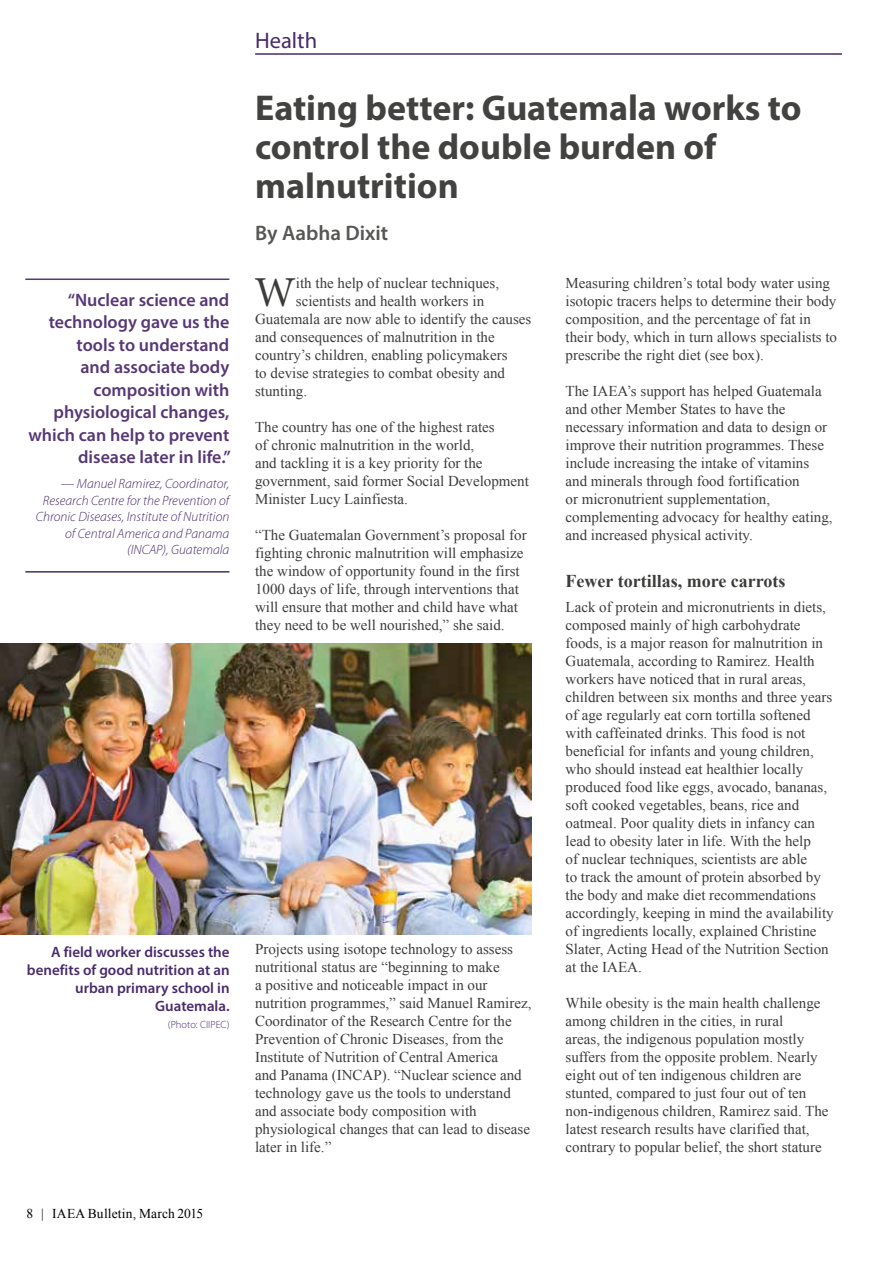
<style>
.page{position:relative;width:893px;height:1263px;background:#fff}
.page>*{position:absolute;margin:0;border:0;box-sizing:border-box;transform-origin:0 0}
.t1{font:42.75px "Minion Pro";color:#3c3c3b}
.t2{font:700 36px/39px "Myriad Pro";color:#424241}
.t3{font:22.5px "Myriad Pro";color:#482b6b}
.t4{font:600 21px "Myriad Pro";color:#575756}
.t5{font:600 18px/22.5px "Myriad Pro";color:#573875;text-align:right}
.t6{font:700 18px "Times New Roman";color:#3c3c3b}
.t7{font:15px/18px "Times New Roman";color:#3c3c3b}
.t8{font:600 15px/18px "Myriad Pro";color:#482b6b;text-align:right}
.t9{font:italic 300 13.5px/16.5px "Myriad Pro";color:#482b6b;text-align:right}
.t10{font:13.5px "Times New Roman";letter-spacing:.01em;color:#000}
.t11{font:300 10.5px "Myriad Pro";color:#482b6b}
</style>
<div class="page">
<hr style="left:255px;top:53px;width:587px;height:2px;background:#482b6b">
<hr style="left:25px;top:278px;width:204px;height:2px;background:#573875">
<hr style="left:25px;top:571px;width:204px;height:2px;background:#482b6b">
<img style="left:0;top:643px;width:531px;height:291px">
<p class="t5" style="left:28px;top:288px;width:204px">“Nuclear science and technology gave us the tools to understand<br>and associate body composition with physiological changes, which can help to prevent disease later in life.”</p>
<p class="t9" style="left:36px;top:475px;width:195px">— Manuel Ramirez, Coordinator,<br>Research Centre for the Prevention of<br>Chronic Diseases, Institute of Nutrition of Central America and Panama (INCAP), Guatemala</p>
<p class="t8" style="left:27px;top:942px;width:204px">A field worker discusses the benefits of good nutrition at an urban primary school in<br>Guatemala.</p>
<p class="t11" style="left:168px;top:1018px;width:63px">(Photo: CIIPEC)</p>
<p class="t10" style="left:26px;top:1205px;width:178px">8 | IAEA Bulletin, March 2015</p>
<h3 class="t3" style="left:255px;top:27px;width:64px">Health</h3>
<h2 class="t2" style="left:255px;top:88px;width:548px">Eating better: Guatemala works to control the double burden of malnutrition</h2>
<h3 class="t4" style="left:255px;top:219px;width:135px">By Aabha Dixit</h3>
<h1 class="t1" style="left:254px;top:264px;width:43px">W</h1>
<p class="t7" style="left:296px;top:274px;width:205px">ith the help of nuclear techniques,</p>
<p class="t7" style="left:296px;top:292px;width:190px">scientists and health workers in</p>
<p class="t7" style="left:255px;top:310px;width:278px">Guatemala are now able to identify the causes</p>
<p class="t7" style="left:255px;top:328px;width:241px">and consequences of malnutrition in the</p>
<p class="t7" style="left:255px;top:346px;width:254px">country’s children, enabling policymakers</p>
<p class="t7" style="left:255px;top:364px;width:251px">to devise strategies to combat obesity and</p>
<p class="t7" style="left:255px;top:382px;width:54px">stunting.</p>
<p class="t7" style="left:255px;top:418px;width:275px">The country has one of the highest rates<br>of chronic malnutrition in the world,<br>and tackling it is a key priority for the government, said former Social Development Minister Lucy Lainfiesta.</p>
<p class="t7" style="left:255px;top:526px;width:273px">“The Guatemalan Government’s proposal for fighting chronic malnutrition will emphasize the window of opportunity found in the first 1000 days of life, through interventions that will ensure that mother and child have what they need to be well nourished,” she said.</p>
<p class="t7" style="left:255px;top:940px;width:278px">Projects using isotope technology to assess nutritional status are “beginning to make<br>a positive and noticeable impact in our nutrition programmes,” said Manuel Ramirez, Coordinator of the Research Centre for the Prevention of Chronic Diseases, from the Institute of Nutrition of Central America<br>and Panama (INCAP). “Nuclear science and technology gave us the tools to understand and associate body composition with physiological changes that can lead to disease later in life.”</p>
<p class="t7" style="left:566px;top:274px;width:273px">Measuring children’s total body water using isotopic tracers helps to determine their body composition, and the percentage of fat in their body, which in turn allows specialists to prescribe the right diet (see box).</p>
<p class="t7" style="left:566px;top:382px;width:269px">The IAEA’s support has helped Guatemala and other Member States to have the necessary information and data to design or improve their nutrition programmes. These include increasing the intake of vitamins and minerals through food fortification<br>or micronutrient supplementation, complementing advocacy for healthy eating, and increased physical activity.</p>
<p class="t6" style="left:566px;top:568px;width:221px">Fewer tortillas, more carrots</p>
<p class="t7" style="left:566px;top:598px;width:270px">Lack of protein and micronutrients in diets, composed mainly of high carbohydrate foods, is a major reason for malnutrition in Guatemala, according to Ramirez. Health workers have noticed that in rural areas, children between six months and three years of age regularly eat corn tortilla softened with caffeinated drinks. This food is not beneficial for infants and young children, who should instead eat healthier locally produced food like eggs, avocado, bananas, soft cooked vegetables, beans, rice and oatmeal. Poor quality diets in infancy can lead to obesity later in life. With the help<br>of nuclear techniques, scientists are able<br>to track the amount of protein absorbed by the body and make diet recommendations accordingly, keeping in mind the availability of ingredients locally, explained Christine Slater, Acting Head of the Nutrition Section at the IAEA.</p>
<p class="t7" style="left:566px;top:994px;width:264px">While obesity is the main health challenge among children in the cities, in rural<br>areas, the indigenous population mostly suffers from the opposite problem. Nearly eight out of ten indigenous children are stunted, compared to just four out of ten non-indigenous children, Ramirez said. The latest research results have clarified that, contrary to popular belief, the short stature</p>
</div>
